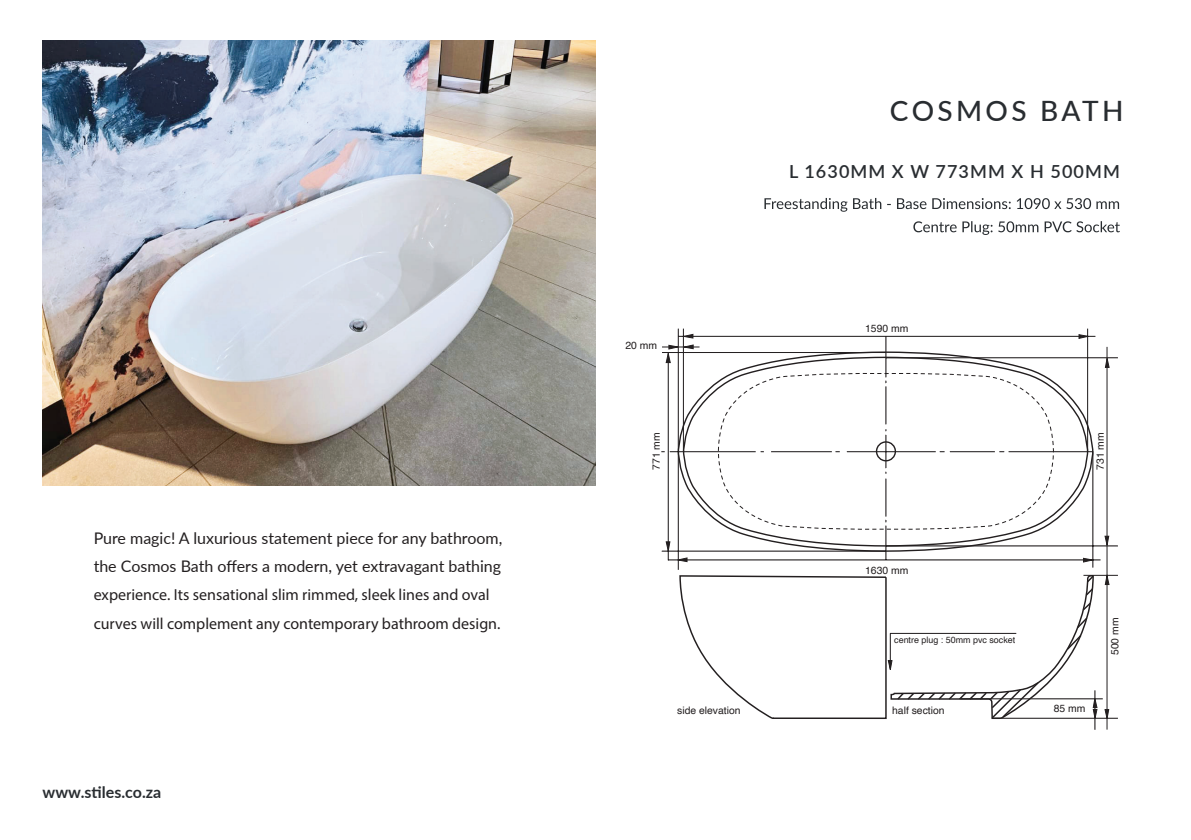
<style>
.page{position:relative;width:1191px;height:840px;background:#fff}
.page>*{position:absolute;margin:0;border:0;box-sizing:border-box;transform-origin:0 0}
.t1{font:500 28px "Lato";letter-spacing:.12em;color:#292d31}
.t2{font:600 18px "Lato";letter-spacing:.06em;color:#292d31}
.t3{font:16px/28px "Myriad Pro";color:#231f20}
.t4{font:16px/28px "Lato";color:#231f20}
.t5{font:700 16px "Lato";color:#292d31}
.t6{font:10.4px "Helvetica";color:#231f20}
.t7{font:9px "Helvetica";color:#231f20}
</style>
<div class="page">
<img style="left:43px;top:40px;width:552px;height:445px">
<svg style="left:764px;top:198px;width:127px;height:14px"></svg>
<svg style="left:897px;top:198px;width:222px;height:11px"></svg>
<svg style="left:913px;top:221px;width:206px;height:14px"></svg>
<hr style="left:1106px;top:346px;width:1px;height:383px;background:#231f20">
<svg style="left:661px;top:328px;width:457px;height:390px"></svg>
<svg style="left:895px;top:680px;width:145px;height:39px"></svg>
<svg style="left:1065px;top:574px;width:30px;height:76px"></svg>
<svg style="left:677px;top:350px;width:417px;height:202px"></svg>
<svg style="left:682px;top:356px;width:407px;height:191px"></svg>
<svg style="left:717px;top:372px;width:337px;height:158px"></svg>
<hr style="left:1094px;top:690px;width:1px;height:39px;background:#231f20">
<p class="t4" style="left:94px;top:523px;width:410px">Pure magic! A luxurious statement piece for any bathroom, the Cosmos Bath offers a modern, yet extravagant bathing</p>
<p class="t3" style="left:94px;top:580px;width:408px">experience. Its sensational slim rimmed, sleek lines and oval curves will complement any contemporary bathroom design.</p>
<p class="t5" style="left:43px;top:779px;width:120px">www.stiles.co.za</p>
<h1 class="t1" style="left:889px;top:91px;width:235px">COSMOS BATH</h1>
<p class="t2" style="left:789px;top:158px;width:332px">L 1630MM X W 773MM X H 500MM</p>
<p class="t6" style="left:625px;top:337px;width:33px">20 mm</p>
<p class="t6" style="left:865px;top:320px;width:45px">1590 mm</p>
<p class="t6" style="left:648px;top:469px;width:39px;rotate:-90deg">771 mm</p>
<p class="t6" style="left:1092px;top:469px;width:39px;rotate:-90deg">731 mm</p>
<p class="t6" style="left:677px;top:701px;width:65px">side elevation</p>
<p class="t6" style="left:865px;top:562px;width:45px">1630 mm</p>
<p class="t7" style="left:894px;top:632px;width:122px">centre plug : 50mm pvc socket</p>
<p class="t6" style="left:892px;top:701px;width:54px">half section</p>
<p class="t6" style="left:1053px;top:700px;width:33px">85 mm</p>
<p class="t6" style="left:1106px;top:654px;width:39px;rotate:-90deg">500 mm</p>
</div>
